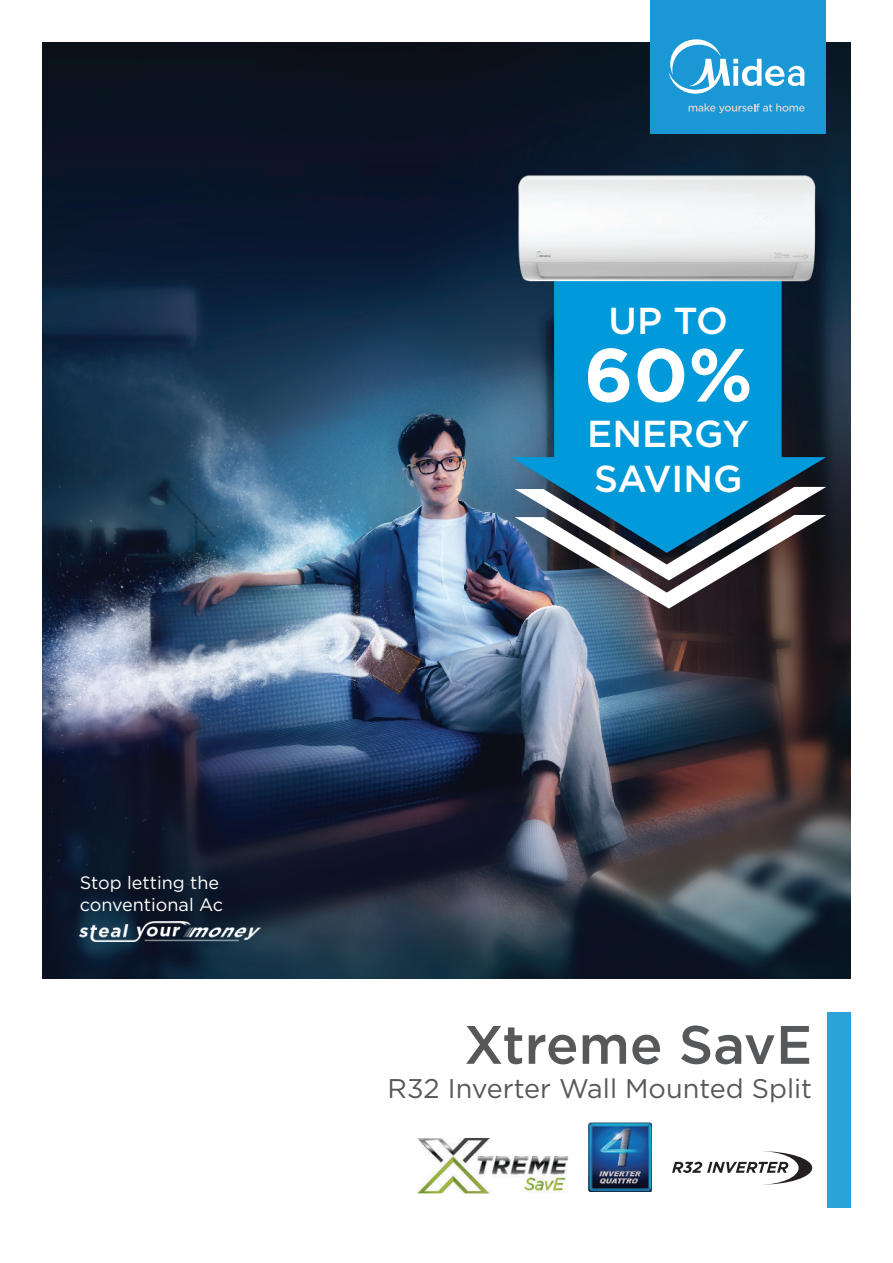
<style>
.page{position:relative;width:893px;height:1263px;background:#fff}
.page>*{position:absolute;margin:0;border:0;box-sizing:border-box;transform-origin:0 0}
.t1{font:700 75px "Gotham";color:#fff}
.t2{font:500 54px "Gotham";color:#57585a}
.t3{font:500 37.5px/45px "Gotham";color:#fff}
.t4{font:27px "Gotham";color:#57585a}
.t5{font:18px/21.6px "Gotham";color:#fff}
</style>
<div class="page">
<img style="left:43px;top:43px;width:807px;height:935px">
<div style="left:651px;top:0;width:175px;height:133px;background:#1a98d5"></div>
<svg style="left:689px;top:104px;width:116px;height:9px"></svg>
<svg style="left:668px;top:39px;width:136px;height:55px"></svg>
<div style="left:827px;top:1012px;width:23px;height:196px;background:#2ca2db"></div>
<img style="left:589px;top:1122px;width:62px;height:69px">
<img style="left:417px;top:1138px;width:151px;height:55px">
<svg style="left:672px;top:1151px;width:140px;height:34px"></svg>
<svg style="left:512px;top:230px;width:314px;height:323px;background:#087eb3"></svg>
<svg style="left:515px;top:487px;width:311px;height:121px"></svg>
<img style="left:512px;top:171px;width:307px;height:118px">
<img style="left:80px;top:921px;width:181px;height:20px">
<p class="t5" style="left:80px;top:873px;width:145px">Stop letting the conventional Ac</p>
<h3 class="t3" style="left:609px;top:300px;width:121px">UP TO</h3>
<h1 class="t1" style="left:584px;top:347px;width:170px">60%</h1>
<h3 class="t3" style="left:587px;top:413px;width:164px">ENERGY<br>SAVING</h3>
<h2 class="t2" style="left:464px;top:1020px;width:349px">Xtreme SavE</h2>
<h3 class="t4" style="left:387px;top:1077px;width:426px">R32 Inverter Wall Mounted Split</h3>
</div>
